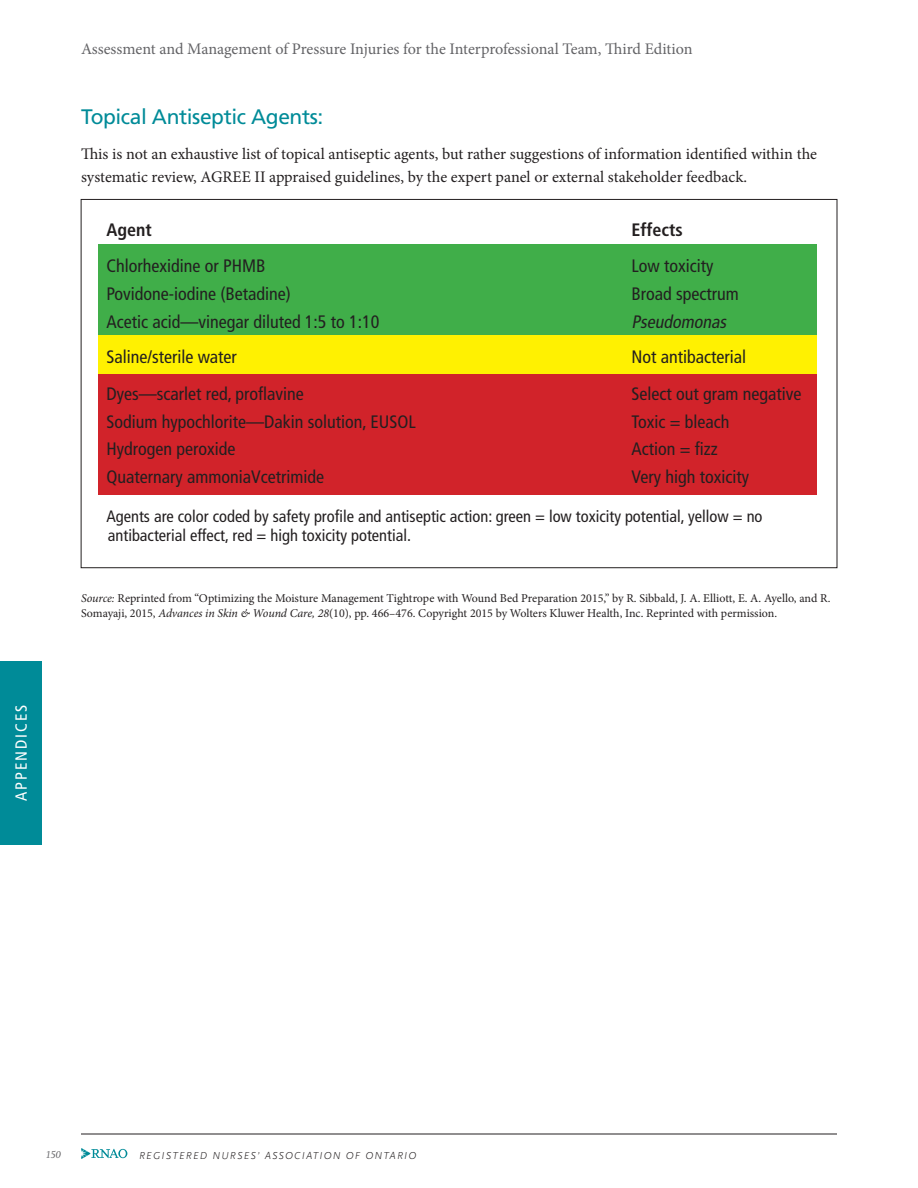
<style>
.page{position:relative;width:918px;height:1188px;background:#fff}
.page>*{position:absolute;margin:0;border:0;box-sizing:border-box;transform-origin:0 0}
.MAIN_BLUE_SUBHEADS{font:21px "Frutiger";letter-spacing:-.02em;color:#008b98}
.MAIN_BODY___TABS{font:condensed 18px "Frutiger";color:#231f20}
.MAIN_BODY___TABS-2{font:700 condensed 18px "Frutiger";color:#231f20}
.MAIN_BODY___TABS-3{font:italic condensed 18px "Frutiger";color:#231f20}
.MAIN_BODY___TABS-4{font:condensed 16.5px/19.8px "Frutiger";color:#231f20}
.MAIN_BODY_COPY{font:16.2px/22.2px "Minion Pro";color:#231f20}
.t1{font:16.2px "Minion Pro";letter-spacing:-.005em;color:#636366}
.t2{font:condensed 16.2px "Frutiger";letter-spacing:.12em;color:#fff}
.FOOTNOTES{font:12px/15px "Minion Pro";color:#231f20}
.t3{font:italic 300 10.5px "Scala Sans";letter-spacing:.12em;color:#231f20}
.t4{font:italic 10.5px "Scala LF";color:#636366}
.s1{font-style:italic}
</style>
<div class="page">
<svg style="left:81px;top:1148px;width:46px;height:11px"></svg>
<div style="left:0;top:661px;width:42px;height:184px;background:#008b98"></div>
<hr style="left:81px;top:1134px;width:756px;height:1px;background:#231f20">
<div style="left:99px;top:244px;width:718px;height:91px;background:#40ae49"></div>
<div style="left:99px;top:374px;width:718px;height:121px;background:#d1232a"></div>
<div style="left:99px;top:335px;width:718px;height:39px;background:#fff101"></div>
<p class="t2" style="left:12px;top:801px;width:97px;rotate:-90deg">APPENDICES</p>
<p class="t1" style="left:81px;top:38px;width:613px">Assessment and Management of Pressure Injuries for the Interprofessional Team, Third Edition</p>
<p class="MAIN_BLUE_SUBHEADS" style="left:81px;top:104px;width:244px">Topical Antiseptic Agents:</p>
<p class="MAIN_BODY_COPY" style="left:81px;top:143px;width:738px">This is not an exhaustive list of topical antiseptic agents, but rather suggestions of information identified within the systematic review, AGREE II appraised guidelines, by the expert panel or external stakeholder feedback.</p>
<p class="MAIN_BODY___TABS-2" style="left:106px;top:219px;width:47px">Agent</p>
<p class="MAIN_BODY___TABS-2" style="left:631px;top:219px;width:53px">Effects</p>
<p class="MAIN_BODY___TABS" style="left:106px;top:256px;width:160px">Chlorhexidine or PHMB</p>
<p class="MAIN_BODY___TABS" style="left:631px;top:256px;width:83px">Low toxicity</p>
<p class="MAIN_BODY___TABS" style="left:106px;top:283px;width:186px">Povidone-iodine (Betadine)</p>
<p class="MAIN_BODY___TABS" style="left:631px;top:283px;width:109px">Broad spectrum</p>
<p class="MAIN_BODY___TABS" style="left:106px;top:311px;width:275px">Acetic acid—vinegar diluted 1:5 to 1:10</p>
<p class="MAIN_BODY___TABS-3" style="left:631px;top:311px;width:100px">Pseudomonas</p>
<p class="MAIN_BODY___TABS" style="left:106px;top:346px;width:132px">Saline/sterile water</p>
<p class="MAIN_BODY___TABS" style="left:631px;top:346px;width:116px">Not antibacterial</p>
<p class="MAIN_BODY___TABS" style="left:106px;top:383px;width:199px">Dyes—scarlet red, proflavine</p>
<p class="MAIN_BODY___TABS" style="left:631px;top:383px;width:171px">Select out gram negative</p>
<p class="MAIN_BODY___TABS" style="left:106px;top:411px;width:311px">Sodium hypochlorite—Dakin solution, EUSOL</p>
<p class="MAIN_BODY___TABS" style="left:631px;top:411px;width:100px">Toxic = bleach</p>
<p class="MAIN_BODY___TABS" style="left:106px;top:439px;width:130px">Hydrogen peroxide</p>
<p class="MAIN_BODY___TABS" style="left:631px;top:439px;width:88px">Action = fizz</p>
<p class="MAIN_BODY___TABS" style="left:106px;top:466px;width:219px">Quaternary ammoniaVcetrimide</p>
<p class="MAIN_BODY___TABS" style="left:631px;top:466px;width:119px">Very high toxicity</p>
<p class="MAIN_BODY___TABS-4" style="left:106px;top:506px;width:658px">Agents are color coded by safety profile and antiseptic action: green = low toxicity potential, yellow = no antibacterial effect, red = high toxicity potential.</p>
<p class="FOOTNOTES" style="left:81px;top:591px;width:751px"><span class="s1">Source:</span> Reprinted from “Optimizing the Moisture Management Tightrope with Wound Bed Preparation 2015,” by R. Sibbald, J. A. Elliott, E. A. Ayello, and R.<br>Somayaji, 2015, <span class="s1">Advances in Skin &amp; Wound Care, 28</span>(10), pp. 466–476. Copyright 2015 by Wolters Kluwer Health, Inc. Reprinted with permission.</p>
<p class="t4" style="left:45px;top:1149px;width:17px">150</p>
<p class="t3" style="left:139px;top:1150px;width:279px">REGISTERED NURSES’ ASSOCIATION OF ONTARIO</p>
</div>
